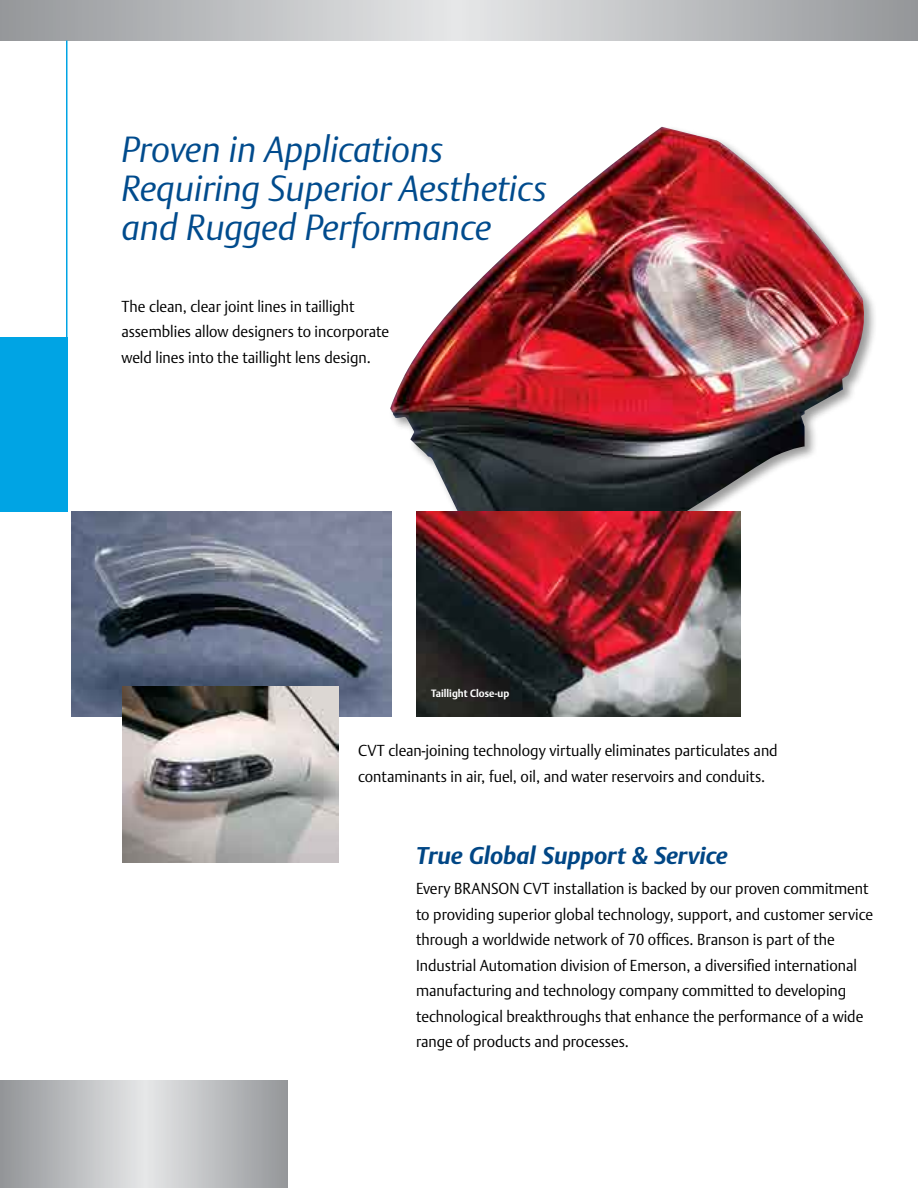
<style>
.page{position:relative;width:918px;height:1188px;background:#fff}
.page>*{position:absolute;margin:0;border:0;box-sizing:border-box;transform-origin:0 0}
.t1{font:italic 300 36px/39px "DTL Argo TOT";color:#004b8d}
.t2{font:italic 700 24px "DTL Argo TOT";color:#004685}
.t3{font:300 15.75px/25.5px "DTL Argo TOT";color:#000;scale:.95 1}
.t4{font:700 10.5px "DTL Argo TOT";color:#fff;scale:.95 1}
</style>
<div class="page">
<svg style="left:0;top:0;width:918px;height:40px;background:#bdbec0"></svg>
<hr style="left:66px;top:40px;width:2px;height:472px;background:#00a4e4">
<div style="left:0;top:337px;width:68px;height:175px;background:#00a4e4"></div>
<img style="left:71px;top:512px;width:321px;height:204px">
<div style="left:387px;top:124px;width:489px;height:432px;background:#000;opacity:.4"></div>
<img style="left:390px;top:127px;width:475px;height:416px">
<img style="left:416px;top:512px;width:324px;height:204px">
<img style="left:122px;top:687px;width:216px;height:175px">
<svg style="left:0;top:1080px;width:288px;height:108px;background:#bcbec0"></svg>
<h1 class="t1" style="left:122px;top:130px;width:427px">Proven in Applications<br>Requiring Superior Aesthetics and Rugged Performance</h1>
<p class="t3" style="left:121px;top:294px;width:283px">The clean, clear joint lines in taillight assemblies allow designers to incorporate weld lines into the taillight lens design.</p>
<p class="t4" style="left:431px;top:687px;width:84px">Taillight Close-up</p>
<p class="t3" style="left:358px;top:738px;width:443px">CVT clean-joining technology virtually eliminates particulates and contaminants in air, fuel, oil, and water reservoirs and conduits.</p>
<h2 class="t2" style="left:416px;top:841px;width:313px">True Global Support &amp; Service</h2>
<p class="t3" style="left:416px;top:876px;width:483px">Every BRANSON CVT installation is backed by our proven commitment to providing superior global technology, support, and customer service through a worldwide network of 70 offices. Branson is part of the Industrial Automation division of Emerson, a diversified international manufacturing and technology company committed to developing technological breakthroughs that enhance the performance of a wide range of products and processes.</p>
</div>
